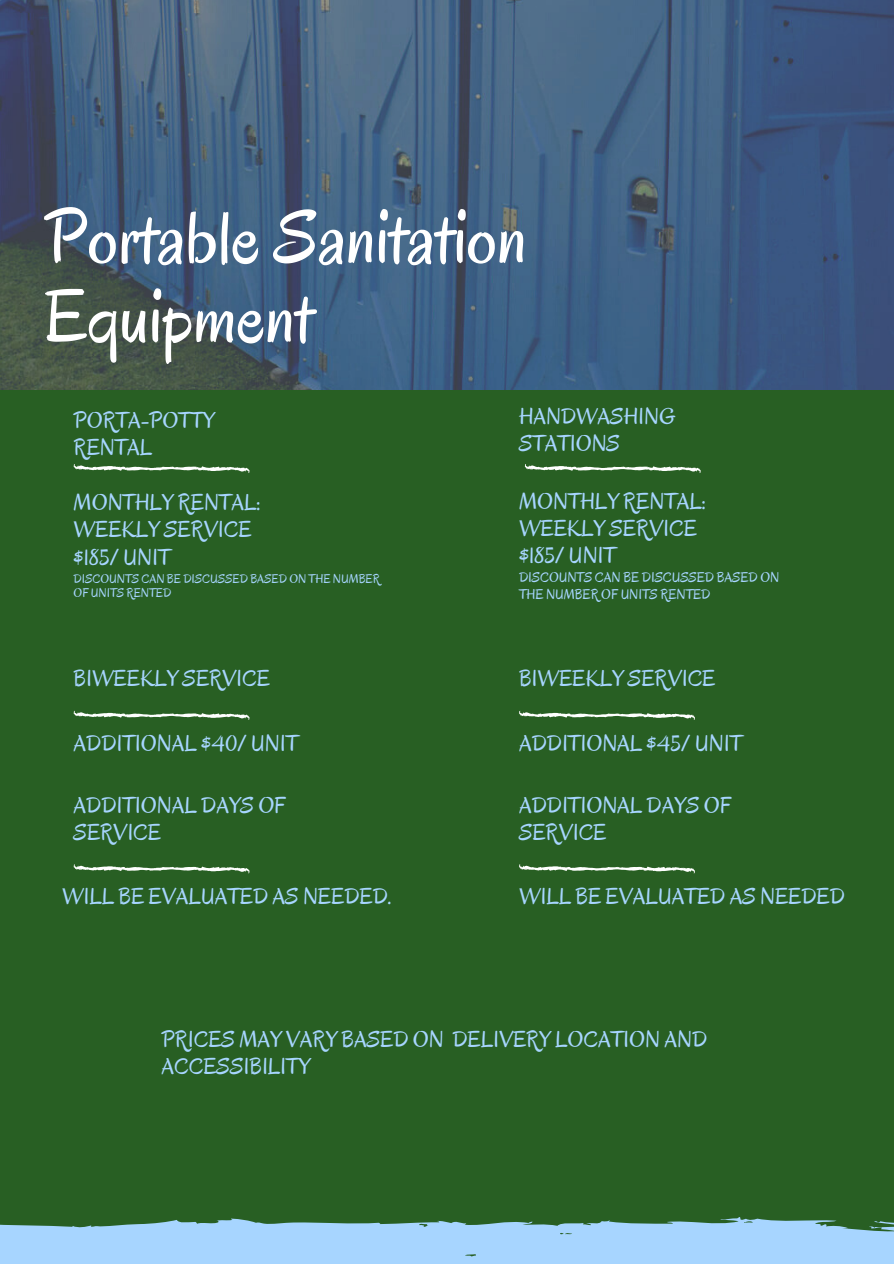
<style>
.page{position:relative;width:894px;height:1264px;background:#fff}
.page>*{position:absolute;margin:0;border:0;box-sizing:border-box;transform-origin:0 0}
.t1{font:75.6px/79.3px "Oregano";color:#fff}
.t2{font:23.25px/27px "Oregano";color:#a7d5ff}
.t3{font:23.1px/27px "Oregano";color:#a7d5ff}
.t4{font:14.25px/17px "Oregano";color:#a7d5ff}
.t5{font:12.6px/14.9px "Oregano";color:#a7d5ff}
</style>
<div class="page">
<div style="left:0;top:0;width:893px;height:1263px;background:#285f23"></div>
<img style="left:0;top:0;width:893px;height:389px">
<svg style="left:73px;top:464px;width:177px;height:9px"></svg>
<svg style="left:524px;top:464px;width:176px;height:9px"></svg>
<svg style="left:73px;top:710px;width:177px;height:10px"></svg>
<svg style="left:519px;top:711px;width:176px;height:9px"></svg>
<svg style="left:73px;top:864px;width:177px;height:9px"></svg>
<svg style="left:519px;top:864px;width:176px;height:9px"></svg>
<svg style="left:0;top:1217px;width:893px;height:46px;background:#95c4e0"></svg>
<p class="t1" style="left:44px;top:198px;width:484px">Portable Sanitation<br>Equipment</p>
<p class="t2" style="left:74px;top:407px;width:142px">PORTA-POTTY<br>RENTAL</p>
<p class="t3" style="left:519px;top:403px;width:158px">HANDWASHING<br>STATIONS</p>
<p class="t3" style="left:74px;top:488px;width:188px">MONTHLY RENTAL:</p>
<p class="t3" style="left:74px;top:516px;width:179px">WEEKLY SERVICE</p>
<p class="t3" style="left:74px;top:543px;width:98px">$185/ UNIT</p>
<p class="t5" style="left:74px;top:571px;width:307px">DISCOUNTS CAN BE DISCUSSED BASED ON THE NUMBER<br>OF UNITS RENTED</p>
<p class="t2" style="left:519px;top:488px;width:188px">MONTHLY RENTAL:</p>
<p class="t2" style="left:519px;top:515px;width:179px">WEEKLY SERVICE</p>
<p class="t2" style="left:519px;top:542px;width:98px">$185/ UNIT</p>
<p class="t4" style="left:519px;top:569px;width:262px">DISCOUNTS CAN BE DISCUSSED BASED ON<br>THE NUMBER OF UNITS RENTED</p>
<p class="t2" style="left:74px;top:665px;width:198px">BIWEEKLY SERVICE</p>
<p class="t2" style="left:519px;top:665px;width:198px">BIWEEKLY SERVICE</p>
<p class="t2" style="left:74px;top:729px;width:226px">ADDITIONAL $40/ UNIT</p>
<p class="t2" style="left:519px;top:729px;width:224px">ADDITIONAL $45/ UNIT</p>
<p class="t2" style="left:74px;top:791px;width:213px">ADDITIONAL DAYS OF<br>SERVICE</p>
<p class="t2" style="left:519px;top:791px;width:213px">ADDITIONAL DAYS OF<br>SERVICE</p>
<p class="t2" style="left:62px;top:882px;width:331px">WILL BE EVALUATED AS NEEDED.</p>
<p class="t2" style="left:519px;top:882px;width:327px">WILL BE EVALUATED AS NEEDED</p>
<p class="t2" style="left:161px;top:1026px;width:547px">PRICES MAY VARY BASED ON DELIVERY LOCATION AND<br>ACCESSIBILITY</p>
</div>
